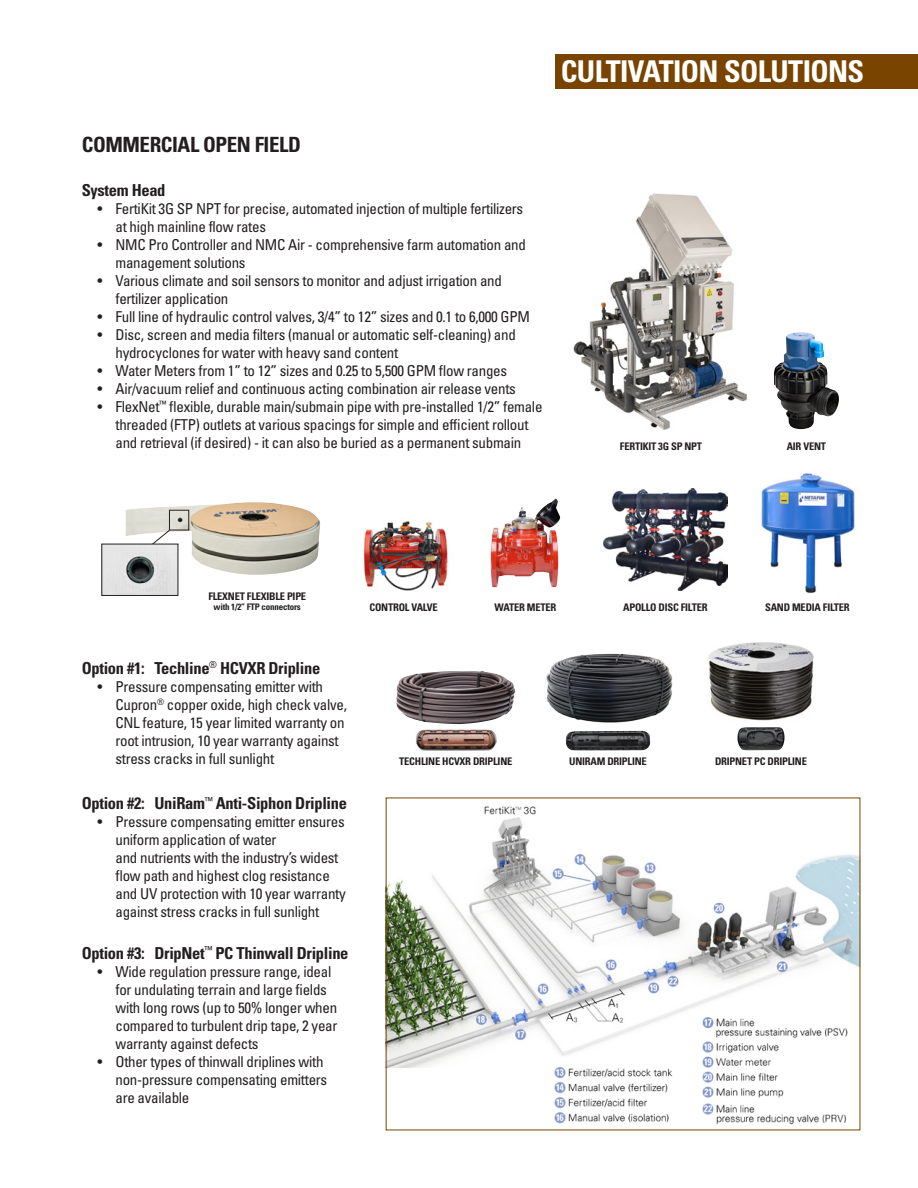
<style>
.page{position:relative;width:918px;height:1188px;background:#fff}
.page>*{position:absolute;margin:0;border:0;box-sizing:border-box;transform-origin:0 0}
.t1{font:700 condensed 30px "Univers LT Std";letter-spacing:-.02em;color:#fff}
.t2{font:700 condensed 21px "Univers LT Std";letter-spacing:-.02em;color:#231f20}
.t3{font:700 condensed 16.5px "Univers LT Std";letter-spacing:-.02em;color:#231f20}
.t4{font:condensed 15px/18px "Univers LT Std";letter-spacing:-.02em;color:#231f20}
.t5{font:700 condensed 10.5px "Univers LT Std";letter-spacing:-.02em;color:#231f20}
.t6{font:700 condensed 9px "Univers LT Std";letter-spacing:-.02em;color:#231f20}
</style>
<div class="page">
<div style="left:555px;top:54px;width:363px;height:35px;background:#794400"></div>
<img style="left:573px;top:193px;width:174px;height:236px">
<img style="left:384px;top:797px;width:477px;height:271px">
<img style="left:692px;top:1013px;width:166px;height:118px">
<img style="left:547px;top:1065px;width:142px;height:59px">
<img style="left:774px;top:332px;width:47px;height:97px">
<img style="left:603px;top:489px;width:124px;height:102px">
<img style="left:761px;top:473px;width:94px;height:121px">
<img style="left:364px;top:521px;width:84px;height:70px">
<img style="left:491px;top:499px;width:67px;height:88px">
<img style="left:126px;top:502px;width:194px;height:73px">
<div style="left:169px;top:510px;width:20px;height:20px;border:1px solid #231f20"></div>
<svg style="left:151px;top:529px;width:20px;height:15px"></svg>
<img style="left:103px;top:546px;width:73px;height:48px">
<div style="left:101px;top:544px;width:77px;height:52px;border:1px solid #231f20"></div>
<img style="left:396px;top:671px;width:119px;height:53px">
<img style="left:416px;top:729px;width:80px;height:22px">
<img style="left:545px;top:653px;width:128px;height:70px">
<img style="left:566px;top:731px;width:84px;height:19px">
<img style="left:708px;top:642px;width:106px;height:79px">
<img style="left:737px;top:727px;width:48px;height:23px">
<p class="t1" style="left:561px;top:53px;width:305px">CULTIVATION SOLUTIONS</p>
<p class="t2" style="left:82px;top:131px;width:221px">COMMERCIAL OPEN FIELD</p>
<p class="t3" style="left:82px;top:180px;width:85px">System Head</p>
<p class="t4" style="left:116px;top:199px;width:409px;text-indent:-18px">• FertiKit 3G SP NPT for precise, automated injection of multiple fertilizers at high mainline flow rates</p>
<p class="t4" style="left:116px;top:235px;width:412px;text-indent:-18px">• NMC Pro Controller and NMC Air - comprehensive farm automation and management solutions</p>
<p class="t4" style="left:116px;top:271px;width:388px;text-indent:-18px">• Various climate and soil sensors to monitor and adjust irrigation and fertilizer application</p>
<p class="t4" style="left:98px;top:307px;width:434px">• Full line of hydraulic control valves, 3/4” to 12” sizes and 0.1 to 6,000 GPM</p>
<p class="t4" style="left:116px;top:325px;width:402px;text-indent:-18px">• Disc, screen and media filters (manual or automatic self-cleaning) and hydrocyclones for water with heavy sand content</p>
<p class="t4" style="left:98px;top:361px;width:411px">• Water Meters from 1” to 12” sizes and 0.25 to 5,500 GPM flow ranges</p>
<p class="t4" style="left:98px;top:379px;width:420px">• Air/vacuum relief and continuous acting combination air release vents</p>
<p class="t4" style="left:98px;top:397px;width:446px;text-align:center">• FlexNet<sup>™</sup> flexible, durable main/submain pipe with pre-installed 1/2” female threaded (FTP) outlets at various spacings for simple and efficient rollout<br>and retrieval (if desired) - it can also be buried as a permanent submain</p>
<p class="t5" style="left:620px;top:440px;width:84px">FERTIKIT 3G SP NPT</p>
<p class="t5" style="left:787px;top:440px;width:41px">AIR VENT</p>
<p class="t5" style="left:208px;top:590px;width:99px">FLEXNET FLEXIBLE PIPE</p>
<p class="t6" style="left:214px;top:602px;width:89px">with 1/2” FTP connectors</p>
<p class="t3" style="left:82px;top:658px;width:240px">Option #1: Techline<sup>®</sup> HCVXR Dripline</p>
<p class="t4" style="left:116px;top:677px;width:233px;text-indent:-18px">• Pressure compensating emitter with Cupron<sup>®</sup> copper oxide, high check valve, CNL feature, 15 year limited warranty on root intrusion, 10 year warranty against stress cracks in full sunlight</p>
<p class="t3" style="left:82px;top:793px;width:267px">Option #2: UniRam<sup>™</sup> Anti-Siphon Dripline</p>
<p class="t4" style="left:116px;top:813px;width:232px;text-indent:-18px">• Pressure compensating emitter ensures uniform application of water<br>and nutrients with the industry’s widest flow path and highest clog resistance and UV protection with 10 year warranty against stress cracks in full sunlight</p>
<p class="t3" style="left:82px;top:943px;width:268px">Option #3: DripNet<sup>™</sup> PC Thinwall Dripline</p>
<p class="t4" style="left:116px;top:962px;width:223px;text-indent:-18px">• Wide regulation pressure range, ideal for undulating terrain and large fields with long rows (up to 50% longer when compared to turbulent drip tape, 2 year warranty against defects</p>
<p class="t4" style="left:116px;top:1052px;width:213px;text-indent:-18px">• Other types of thinwall driplines with non-pressure compensating emitters are available</p>
<p class="t5" style="left:369px;top:601px;width:70px">CONTROL VALVE</p>
<p class="t5" style="left:494px;top:601px;width:63px">WATER METER</p>
<p class="t5" style="left:623px;top:601px;width:86px">APOLLO DISC FILTER</p>
<p class="t5" style="left:765px;top:601px;width:86px">SAND MEDIA FILTER</p>
<p class="t5" style="left:399px;top:755px;width:115px">TECHLINE HCVXR DRIPLINE</p>
<p class="t5" style="left:569px;top:755px;width:79px">UNIRAM DRIPLINE</p>
<p class="t5" style="left:715px;top:755px;width:93px">DRIPNET PC DRIPLINE</p>
</div>
